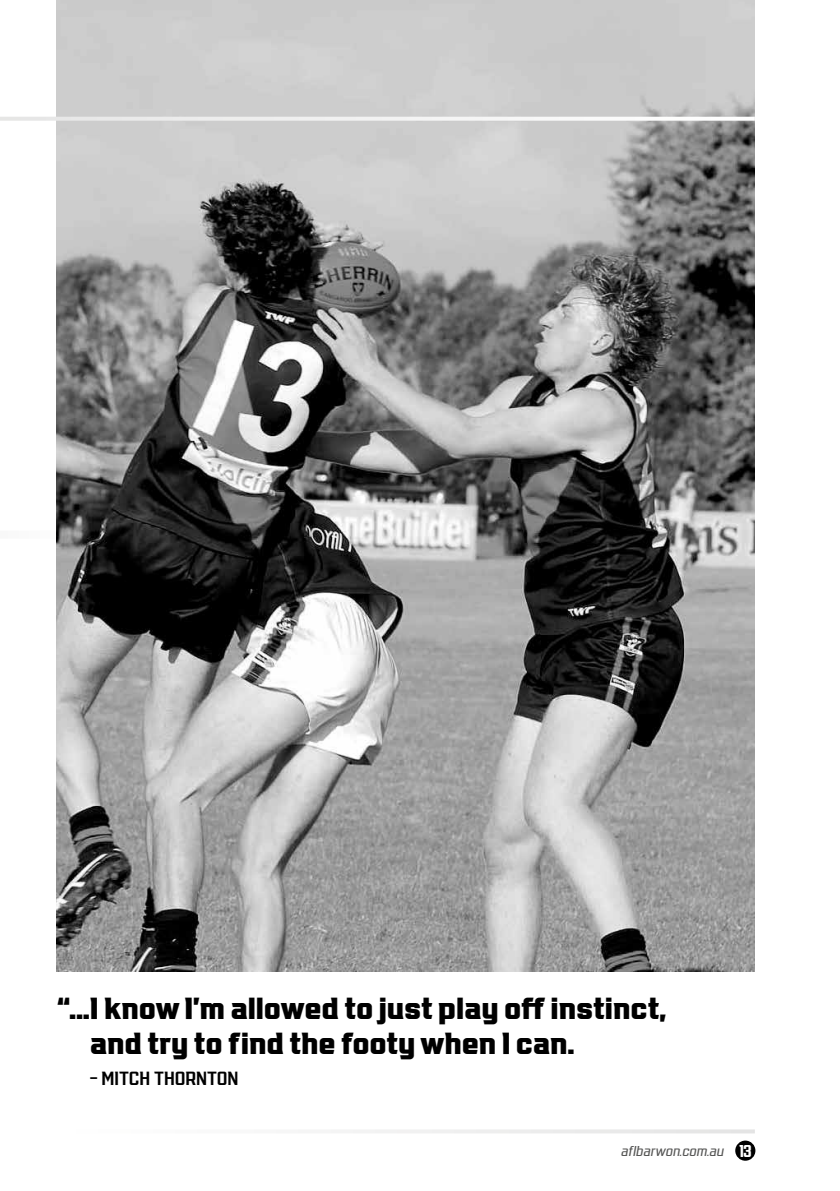
<style>
.page{position:relative;width:840px;height:1191px;background:#fff}
.page>*{position:absolute;margin:0;border:0;box-sizing:border-box;transform-origin:0 0}
.t1{font:900 32px/35px "Redzone";letter-spacing:-.005em;color:#000}
.t2{font:500 20px "Redzone";letter-spacing:-.005em;color:#000}
.t3{font:italic 300 15px "Redzone";color:#575756}
.s1{font-weight:700;font-style:normal;font-stretch:semi-condensed;font-size:18px;color:#fff}
</style>
<div class="page">
<div style="left:734px;top:1140px;width:21px;height:20px;background:#000;border-radius:50%"></div>
<svg style="left:331px;top:1129px;width:423px;height:4px;fill:#efefef"></svg>
<img style="left:57px;top:0;width:697px;height:971px">
<svg style="left:0;top:117px;width:754px;height:4px;fill:#eee"></svg>
<p class="t1" style="left:90px;top:990px;width:578px;text-indent:-33px">“...I know I’m allowed to just play off instinct, and try to find the footy when I can.</p>
<p class="t2" style="left:90px;top:1068px;width:150px">– MITCH THORNTON</p>
<p class="t3" style="left:620px;top:1143px;width:133px">aflbarwon.com.au <span class="s1">13</span></p>
</div>
